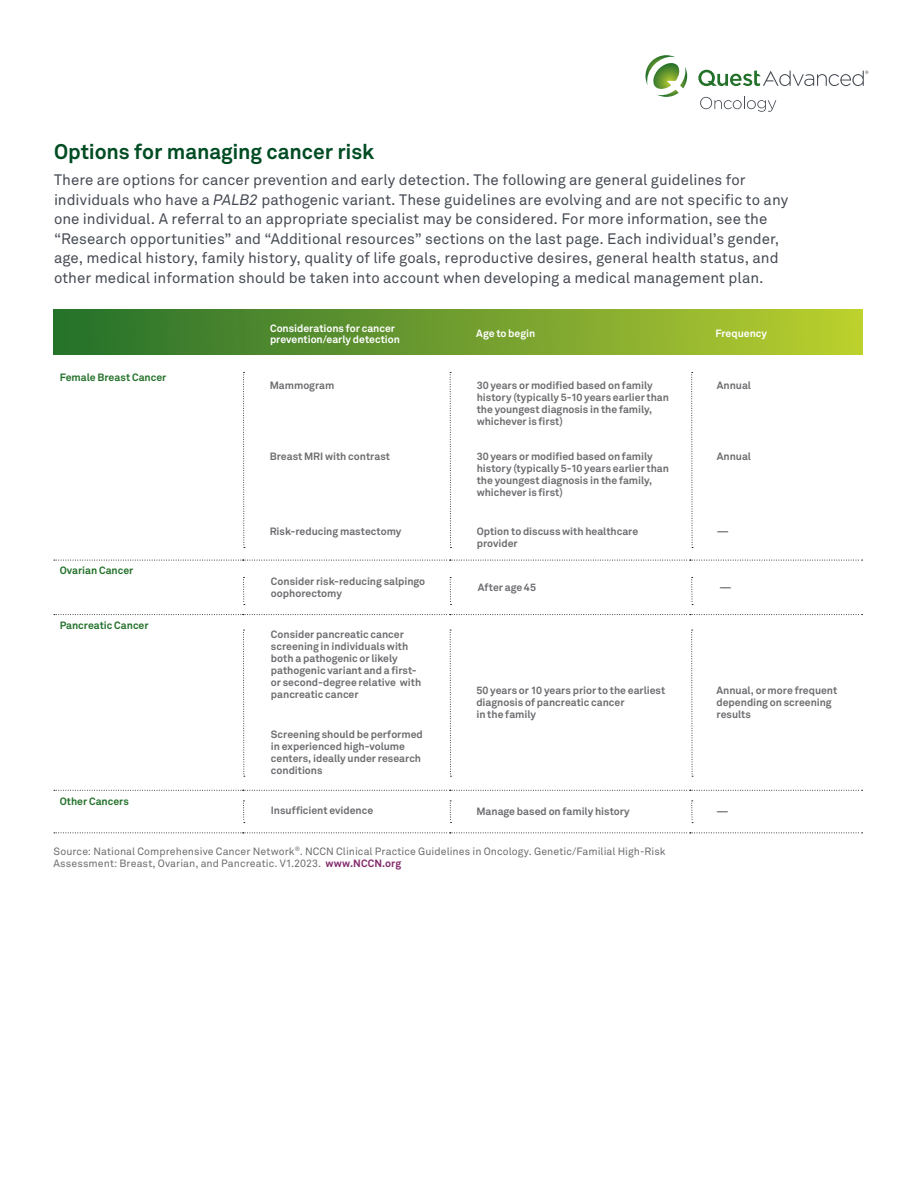
<style>
.page{position:relative;width:918px;height:1188px;background:#fff}
.page>*{position:absolute;margin:0;border:0;box-sizing:border-box;transform-origin:0 0}
.Body_Copy{font:700 21px "Akkurat Pro";letter-spacing:-.005em;color:#004c23}
.Body_Copy-2{font:15px/19.5px "Akkurat Pro";color:#464b54}
.Chart-body_copy{font:700 10.5px/12px "Akkurat Pro";color:#6c6d70}
.t1{font:10.5px/12.6px "Akkurat Pro";letter-spacing:.005em;color:#6c6d70}
.t2{font:700 10.5px/10.5px "Akkurat Pro";letter-spacing:-.005em;color:#fff}
.t3{font:700 10.5px "Akkurat Pro";color:#23712a}
.s1{font-style:italic}
.s2{font-weight:700;color:#83296b}
</style>
<div class="page">
<svg style="left:646px;top:55px;width:41px;height:42px"></svg>
<svg style="left:700px;top:97px;width:76px;height:15px"></svg>
<svg style="left:698px;top:70px;width:170px;height:16px"></svg>
<svg style="left:54px;top:790px;width:809px;height:1px"></svg>
<svg style="left:54px;top:832px;width:809px;height:1px"></svg>
<svg style="left:54px;top:560px;width:809px;height:1px"></svg>
<svg style="left:54px;top:614px;width:809px;height:1px"></svg>
<div style="left:54px;top:310px;width:808px;height:45px;background:linear-gradient(to right,#256e2d,#bace30)"></div>
<svg style="left:691px;top:372px;width:2px;height:176px"></svg>
<svg style="left:450px;top:372px;width:2px;height:176px"></svg>
<svg style="left:243px;top:372px;width:2px;height:176px"></svg>
<svg style="left:691px;top:577px;width:2px;height:28px"></svg>
<svg style="left:450px;top:577px;width:2px;height:28px"></svg>
<svg style="left:243px;top:577px;width:2px;height:28px"></svg>
<svg style="left:691px;top:801px;width:2px;height:22px"></svg>
<svg style="left:450px;top:801px;width:2px;height:22px"></svg>
<svg style="left:243px;top:801px;width:2px;height:22px"></svg>
<svg style="left:691px;top:630px;width:2px;height:147px"></svg>
<svg style="left:450px;top:630px;width:2px;height:147px"></svg>
<svg style="left:243px;top:630px;width:2px;height:147px"></svg>
<p class="Body_Copy" style="left:54px;top:138px;width:322px">Options for managing cancer risk</p>
<p class="Body_Copy-2" style="left:54px;top:170px;width:736px">There are options for cancer prevention and early detection. The following are general guidelines for individuals who have a <span class="s1">PALB2</span> pathogenic variant. These guidelines are evolving and are not specific to any one individual. A referral to an appropriate specialist may be considered. For more information, see the “Research opportunities” and “Additional resources” sections on the last page. Each individual’s gender, age, medical history, family history, quality of life goals, reproductive desires, general health status, and other medical information should be taken into account when developing a medical management plan.</p>
<p class="t3" style="left:60px;top:371px;width:108px">Female Breast Cancer</p>
<p class="t3" style="left:60px;top:564px;width:75px">Ovarian Cancer</p>
<p class="t3" style="left:60px;top:619px;width:90px">Pancreatic Cancer</p>
<p class="t3" style="left:60px;top:794px;width:71px">Other Cancers</p>
<p class="t2" style="left:270px;top:323px;width:132px">Considerations for cancer prevention/early detection</p>
<p class="t2" style="left:476px;top:328px;width:61px">Age to begin</p>
<p class="t2" style="left:716px;top:328px;width:53px">Frequency</p>
<p class="Chart-body_copy" style="left:270px;top:379px;width:66px">Mammogram</p>
<p class="Chart-body_copy" style="left:477px;top:379px;width:194px">30 years or modified based on family history (typically 5-10 years earlier than the youngest diagnosis in the family, whichever is first)</p>
<p class="Chart-body_copy" style="left:717px;top:379px;width:36px">Annual</p>
<p class="Chart-body_copy" style="left:270px;top:450px;width:122px">Breast MRI with contrast</p>
<p class="Chart-body_copy" style="left:477px;top:450px;width:194px">30 years or modified based on family history (typically 5-10 years earlier than the youngest diagnosis in the family, whichever is first)</p>
<p class="Chart-body_copy" style="left:717px;top:450px;width:36px">Annual</p>
<p class="Chart-body_copy" style="left:270px;top:525px;width:133px">Risk-reducing mastectomy</p>
<p class="Chart-body_copy" style="left:477px;top:525px;width:163px">Option to discuss with healthcare provider</p>
<p class="Chart-body_copy" style="left:717px;top:525px;width:14px">—</p>
<p class="Chart-body_copy" style="left:271px;top:575px;width:156px">Consider risk-reducing salpingo oophorectomy</p>
<p class="Chart-body_copy" style="left:478px;top:581px;width:60px">After age 45</p>
<p class="Chart-body_copy" style="left:720px;top:581px;width:14px">—</p>
<p class="Chart-body_copy" style="left:271px;top:628px;width:152px">Consider pancreatic cancer screening in individuals with both a pathogenic or likely pathogenic variant and a first&shy;or second-degree relative with pancreatic cancer</p>
<p class="Chart-body_copy" style="left:271px;top:728px;width:153px">Screening should be performed in experienced high-volume centers, ideally under research conditions</p>
<p class="Chart-body_copy" style="left:476px;top:684px;width:190px">50 years or 10 years prior to the earliest diagnosis of pancreatic cancer<br>in the family</p>
<p class="Chart-body_copy" style="left:717px;top:684px;width:122px">Annual, or more frequent depending on screening results</p>
<p class="Chart-body_copy" style="left:271px;top:804px;width:104px">Insufficient evidence</p>
<p class="Chart-body_copy" style="left:476px;top:805px;width:155px">Manage based on family history</p>
<p class="Chart-body_copy" style="left:717px;top:805px;width:14px">—</p>
<p class="t1" style="left:54px;top:845px;width:614px">Source: National Comprehensive Cancer Network<sup>®</sup>. NCCN Clinical Practice Guidelines in Oncology. Genetic/Familial High-Risk<br>Assessment: Breast, Ovarian, and Pancreatic. V1.2023. <span class="s2">www.NCCN.org</span></p>
</div>
